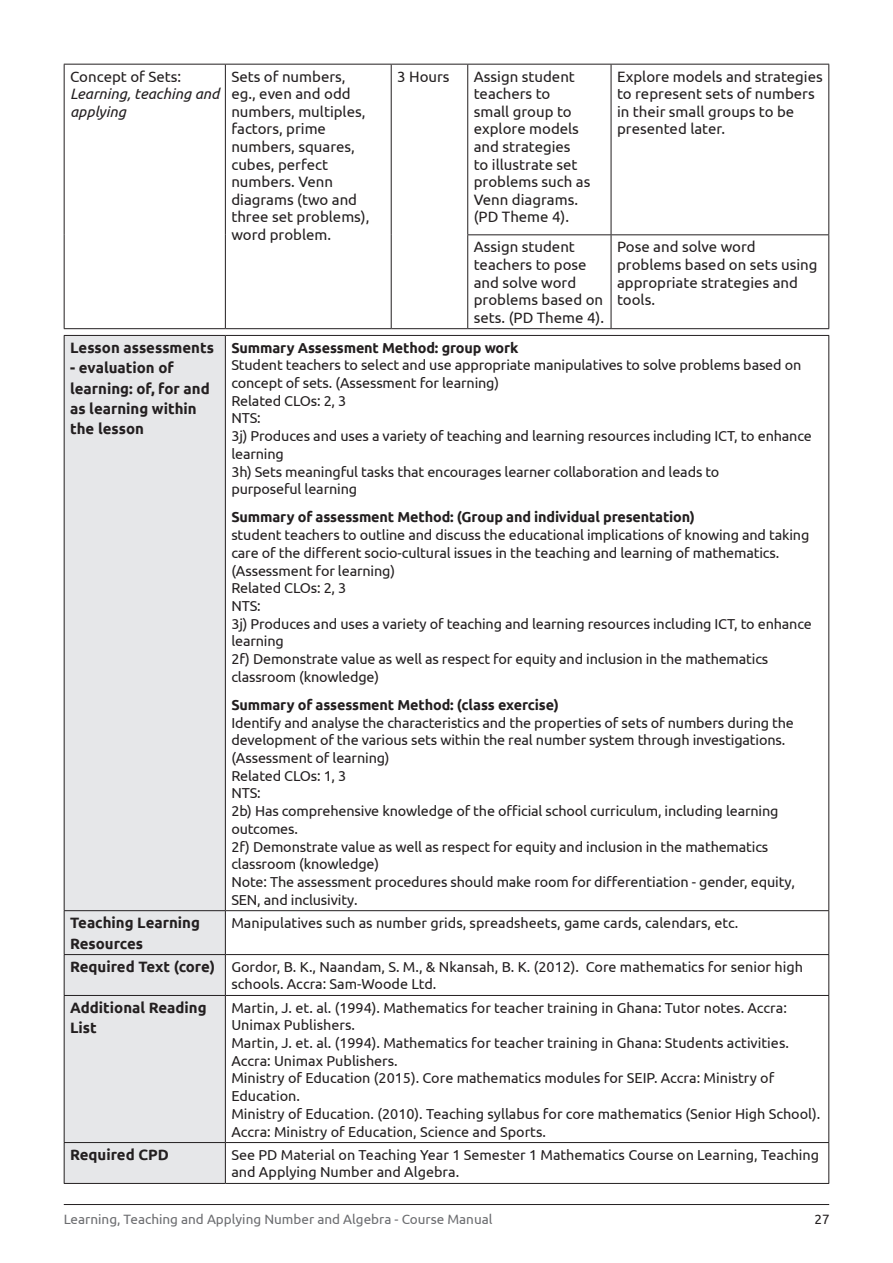
<style>
.page{position:relative;width:893px;height:1263px;background:#fff}
.page>*{position:absolute;margin:0;border:0;box-sizing:border-box;transform-origin:0 0}
.t1{font:15px/17.5px "Ubuntu";color:#231f20}
.t2{font:700 15px/20.2px "Ubuntu";color:#231f20}
.t3{font:italic 15px/17.5px "Ubuntu";color:#231f20}
.t4{font:14.4px/17.7px "Ubuntu";letter-spacing:-.01em;color:#231f20}
.t5{font:700 14.4px "Ubuntu";letter-spacing:-.01em;color:#231f20}
.t6{font:13.5px "Ubuntu";color:#6c6d70}
.t7{font:13.5px "Ubuntu";color:#231f20}
.s1{font-weight:700;font-size:15px}
</style>
<div class="page">
<hr style="left:64px;top:1204px;width:765px;height:1px;background:#231f20">
<hr style="left:64px;top:64px;width:161px;height:1px;background:#231f20">
<hr style="left:64px;top:65px;width:1px;height:170px;background:#231f20">
<hr style="left:225px;top:64px;width:166px;height:1px;background:#231f20">
<hr style="left:225px;top:65px;width:1px;height:170px;background:#231f20">
<hr style="left:391px;top:64px;width:77px;height:1px;background:#231f20">
<hr style="left:391px;top:65px;width:1px;height:170px;background:#231f20">
<hr style="left:64px;top:235px;width:1px;height:93px;background:#231f20">
<hr style="left:225px;top:235px;width:1px;height:93px;background:#231f20">
<hr style="left:391px;top:235px;width:1px;height:93px;background:#231f20">
<hr style="left:64px;top:328px;width:161px;height:1px;background:#231f20">
<hr style="left:225px;top:328px;width:166px;height:1px;background:#231f20">
<hr style="left:391px;top:328px;width:77px;height:1px;background:#231f20">
<hr style="left:468px;top:64px;width:143px;height:1px;background:#231f20">
<hr style="left:467px;top:65px;width:1px;height:169px;background:#231f20">
<hr style="left:611px;top:64px;width:218px;height:1px;background:#231f20">
<hr style="left:611px;top:65px;width:1px;height:169px;background:#231f20">
<hr style="left:828px;top:65px;width:1px;height:169px;background:#231f20">
<hr style="left:467px;top:234px;width:144px;height:1px;background:#231f20">
<hr style="left:467px;top:235px;width:1px;height:93px;background:#231f20">
<hr style="left:611px;top:234px;width:218px;height:1px;background:#231f20">
<hr style="left:611px;top:235px;width:1px;height:93px;background:#231f20">
<hr style="left:828px;top:235px;width:1px;height:93px;background:#231f20">
<hr style="left:468px;top:328px;width:143px;height:1px;background:#231f20">
<hr style="left:611px;top:328px;width:218px;height:1px;background:#231f20">
<div style="left:65px;top:336px;width:160px;height:847px;background:#e6e7e9"></div>
<hr style="left:64px;top:335px;width:161px;height:1px;background:#231f20">
<hr style="left:64px;top:336px;width:1px;height:574px;background:#231f20">
<hr style="left:225px;top:335px;width:604px;height:1px;background:#231f20">
<hr style="left:225px;top:336px;width:1px;height:574px;background:#231f20">
<hr style="left:828px;top:336px;width:1px;height:574px;background:#231f20">
<hr style="left:64px;top:910px;width:161px;height:1px;background:#231f20">
<hr style="left:64px;top:911px;width:1px;height:43px;background:#231f20">
<hr style="left:225px;top:910px;width:604px;height:1px;background:#231f20">
<hr style="left:225px;top:911px;width:1px;height:43px;background:#231f20">
<hr style="left:828px;top:911px;width:1px;height:43px;background:#231f20">
<hr style="left:64px;top:954px;width:161px;height:1px;background:#231f20">
<hr style="left:64px;top:955px;width:1px;height:40px;background:#231f20">
<hr style="left:225px;top:954px;width:604px;height:1px;background:#231f20">
<hr style="left:225px;top:955px;width:1px;height:40px;background:#231f20">
<hr style="left:828px;top:955px;width:1px;height:40px;background:#231f20">
<hr style="left:64px;top:995px;width:161px;height:1px;background:#231f20">
<hr style="left:64px;top:996px;width:1px;height:146px;background:#231f20">
<hr style="left:225px;top:995px;width:604px;height:1px;background:#231f20">
<hr style="left:225px;top:996px;width:1px;height:146px;background:#231f20">
<hr style="left:828px;top:996px;width:1px;height:146px;background:#231f20">
<hr style="left:64px;top:1142px;width:161px;height:1px;background:#231f20">
<hr style="left:64px;top:1143px;width:1px;height:40px;background:#231f20">
<hr style="left:225px;top:1142px;width:604px;height:1px;background:#231f20">
<hr style="left:225px;top:1143px;width:1px;height:40px;background:#231f20">
<hr style="left:828px;top:1143px;width:1px;height:40px;background:#231f20">
<hr style="left:64px;top:1183px;width:161px;height:1px;background:#231f20">
<hr style="left:225px;top:1183px;width:604px;height:1px;background:#231f20">
<p class="t1" style="left:70px;top:67px;width:113px">Concept of Sets:</p>
<p class="t3" style="left:70px;top:85px;width:151px">Learning, teaching and applying</p>
<p class="t2" style="left:70px;top:337px;width:145px">Lesson assessments</p>
<p class="t2" style="left:70px;top:358px;width:141px">- evaluation of learning: of, for and as learning within the lesson</p>
<p class="t1" style="left:231px;top:67px;width:140px">Sets of numbers, eg., even and odd numbers, multiples, factors, prime numbers, squares, cubes, perfect numbers. Venn diagrams (two and three set problems), word problem.</p>
<p class="t1" style="left:397px;top:67px;width:54px">3 Hours</p>
<p class="t1" style="left:474px;top:67px;width:118px">Assign student teachers to<br>small group to explore models and strategies<br>to illustrate set problems such as<br>Venn diagrams. (PD Theme 4).</p>
<p class="t1" style="left:617px;top:67px;width:207px">Explore models and strategies to represent sets of numbers in their small groups to be presented later.</p>
<p class="t1" style="left:474px;top:238px;width:132px">Assign student teachers to pose and solve word problems based on sets. (PD Theme 4).</p>
<p class="t1" style="left:617px;top:238px;width:202px">Pose and solve word problems based on sets using appropriate strategies and tools.</p>
<p class="t5" style="left:231px;top:339px;width:289px">Summary Assessment Method: group work</p>
<p class="t4" style="left:231px;top:356px;width:582px">Student teachers to select and use appropriate manipulatives to solve problems based on concept of sets. (Assessment for learning)<br>Related CLOs: 2, 3<br>NTS:<br>3j) Produces and uses a variety of teaching and learning resources including ICT, to enhance learning<br>3h) Sets meaningful tasks that encourages learner collaboration and leads to<br>purposeful learning</p>
<p class="t5" style="left:231px;top:508px;width:465px">Summary of assessment Method: (Group and individual presentation)</p>
<p class="t4" style="left:231px;top:526px;width:582px">student teachers to outline and discuss the educational implications of knowing and taking care of the different socio-cultural issues in the teaching and learning of mathematics. (Assessment for learning)<br>Related CLOs: 2, 3<br>NTS:<br>3j) Produces and uses a variety of teaching and learning resources including ICT, to enhance learning<br>2f) Demonstrate value as well as respect for equity and inclusion in the mathematics classroom (knowledge)</p>
<p class="t5" style="left:231px;top:696px;width:329px">Summary of assessment Method: (class exercise)</p>
<p class="t4" style="left:231px;top:713px;width:565px">Identify and analyse the characteristics and the properties of sets of numbers during the development of the various sets within the real number system through investigations. (Assessment of learning)<br>Related CLOs: 1, 3<br>NTS:<br>2b) Has comprehensive knowledge of the official school curriculum, including learning outcomes.<br>2f) Demonstrate value as well as respect for equity and inclusion in the mathematics classroom (knowledge)<br>Note: The assessment procedures should make room for differentiation - gender, equity, SEN, and inclusivity.</p>
<p class="t2" style="left:70px;top:913px;width:131px">Teaching Learning<br>Resources</p>
<p class="t4" style="left:231px;top:913px;width:509px">Manipulatives such as number grids, spreadsheets, game cards, calendars, etc.</p>
<p class="t4" style="left:231px;top:957px;width:573px;text-indent:-161px"><span class="s1">Required Text (core)</span> Gordor, B. K., Naandam, S. M., &amp; N kansah, B. K. (2012). Core mathematics for senior high schools. Accra: Sam-Woode Ltd.</p>
<p class="t2" style="left:70px;top:997px;width:138px">Additional Reading<br>List</p>
<p class="t4" style="left:231px;top:998px;width:591px">Martin, J. et. al. (1994). Mathematics for teacher training in Ghana: Tutor notes. Accra:<br>U nimax Publishers.<br>Martin, J. et. al. (1994). Mathematics for teacher training in Ghana: Students activities.<br>Accra: U nimax Publishers.<br>Ministry of Education (2015). Core mathematics modules for SEIP. Accra: Ministry of Education.<br>Ministry of Education. (2010). Teaching syllabus for core mathematics (Senior H igh School).<br>Accra: Ministry of Education, Science and Sports.</p>
<p class="t2" style="left:70px;top:1144px;width:98px">Required CPD</p>
<p class="t4" style="left:231px;top:1145px;width:589px">See PD Material on Teaching Year 1 Semester 1 Mathematics Course on Learning, Teaching and Applying N umber and Algebra.</p>
<p class="t6" style="left:64px;top:1211px;width:430px">Learning, Teaching and Applying Number and Algebra - Course Manual</p>
<p class="t7" style="left:814px;top:1211px;width:17px">27</p>
</div>
